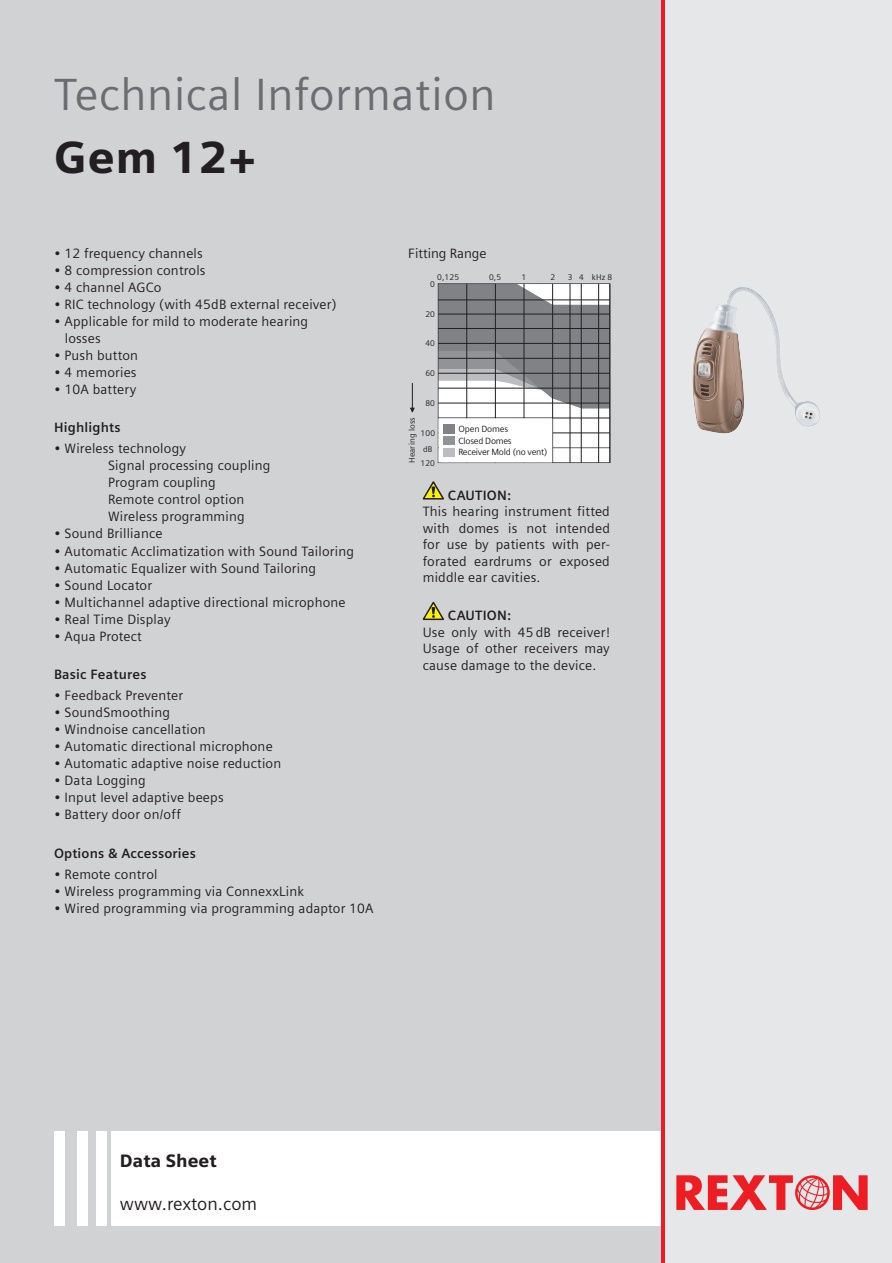
<style>
.page{position:relative;width:892px;height:1263px;background:#fff}
.page>*{position:absolute;margin:0;border:0;box-sizing:border-box;transform-origin:0 0}
.t1{font:45px "Siemens Sans";letter-spacing:.015em;color:#6c6d70}
.t2{font:900 45px "Siemens Sans";color:#231f20}
.t3{font:18px "Siemens Sans";color:#231f20}
.t4{font:900 18px "Siemens Sans";color:#231f20}
.t5{font:13.5px/16.5px "Siemens Sans";letter-spacing:.015em;color:#231f20}
.t6{font:700 13.5px "Siemens Sans";letter-spacing:.015em;color:#231f20}
.t7{font:9px/11.6px "Siemens Sans";letter-spacing:-.025em;color:#231f20}
.t8{font:8.25px/15.9px "Siemens Sans";letter-spacing:.015em;color:#231f20}
</style>
<div class="page">
<div style="left:0;top:0;width:663px;height:1262px;background:#d1d2d4"></div>
<div style="left:663px;top:0;width:229px;height:1262px;background:#e6e7e9"></div>
<div style="left:111px;top:1131px;width:552px;height:94px;background:#fff"></div>
<img style="left:692px;top:287px;width:128px;height:146px">
<hr style="left:661px;top:0;width:3px;height:1262px;background:#ee1d23">
<svg style="left:676px;top:1175px;width:191px;height:34px"></svg>
<div style="left:97px;top:1131px;width:10px;height:94px;background:#fff"></div>
<div style="left:77px;top:1131px;width:11px;height:94px;background:#fff"></div>
<div style="left:54px;top:1131px;width:11px;height:94px;background:#fff"></div>
<svg style="left:422px;top:481px;width:22px;height:19px"></svg>
<svg style="left:410px;top:383px;width:4px;height:29px"></svg>
<svg style="left:438px;top:283px;width:172px;height:180px;background:#adadaf"></svg>
<div style="left:444px;top:436px;width:11px;height:9px;background:#919396"></div>
<svg style="left:422px;top:601px;width:22px;height:20px"></svg>
<h1 class="t1" style="left:54px;top:76px;width:443px">Technical Information</h1>
<h1 class="t2" style="left:54px;top:139px;width:204px">Gem 12+</h1>
<p class="t5" style="left:54px;top:246px;width:150px">• 12 frequency channels</p>
<p class="t5" style="left:54px;top:263px;width:153px">• 8 compression controls</p>
<p class="t5" style="left:54px;top:280px;width:109px">• 4 channel AGCo</p>
<p class="t5" style="left:54px;top:297px;width:284px">• RIC technology (with 45dB external receiver)</p>
<p class="t5" style="left:65px;top:313px;width:245px;line-height:17px;text-indent:-11px">• Applicable for mild to moderate hearing losses</p>
<p class="t5" style="left:54px;top:348px;width:85px">• Push button</p>
<p class="t5" style="left:54px;top:365px;width:84px">• 4 memories</p>
<p class="t5" style="left:54px;top:382px;width:84px">• 10A battery</p>
<p class="t6" style="left:54px;top:422px;width:68px">Highlights</p>
<p class="t5" style="left:108px;top:441px;width:164px;line-height:17px;text-indent:-54px">• Wireless technology<br>Signal processing coupling<br>Program coupling<br>Remote control option<br>Wireless programming</p>
<p class="t5" style="left:54px;top:526px;width:110px">• Sound Brilliance</p>
<p class="t5" style="left:54px;top:543px;width:301px">• Automatic Acclimatization with Sound Tailoring</p>
<p class="t5" style="left:54px;top:560px;width:263px">• Automatic Equalizer with Sound Tailoring</p>
<p class="t5" style="left:54px;top:577px;width:100px">• Sound Locator</p>
<p class="t5" style="left:54px;top:594px;width:293px">• Multichannel adaptive directional microphone</p>
<p class="t5" style="left:54px;top:611px;width:118px">• Real Time Display</p>
<p class="t5" style="left:54px;top:628px;width:89px">• Aqua Protect</p>
<p class="t6" style="left:54px;top:668px;width:94px">Basic Features</p>
<p class="t5" style="left:54px;top:688px;width:131px">• Feedback Preventer</p>
<p class="t5" style="left:54px;top:705px;width:118px">• SoundSmoothing</p>
<p class="t5" style="left:54px;top:722px;width:153px">• Windnoise cancellation</p>
<p class="t5" style="left:54px;top:739px;width:220px">• Automatic directional microphone</p>
<p class="t5" style="left:54px;top:756px;width:229px">• Automatic adaptive noise reduction</p>
<p class="t5" style="left:54px;top:773px;width:93px">• Data Logging</p>
<p class="t5" style="left:54px;top:790px;width:171px">• Input level adaptive beeps</p>
<p class="t5" style="left:54px;top:807px;width:128px">• Battery door on/off</p>
<p class="t6" style="left:54px;top:847px;width:143px">Options &amp; Accessories</p>
<p class="t5" style="left:54px;top:866px;width:105px">• Remote control</p>
<p class="t5" style="left:54px;top:883px;width:251px">• Wireless programming via ConnexxLink</p>
<p class="t5" style="left:54px;top:900px;width:321px">• Wired programming via programming adaptor 10A</p>
<p class="t5" style="left:408px;top:246px;width:80px">Fitting Range</p>
<p class="t8" style="left:437px;top:269px;width:23px">0,125</p>
<p class="t8" style="left:489px;top:269px;width:14px">0,5</p>
<p class="t8" style="left:521px;top:269px;width:6px">1</p>
<p class="t8" style="left:550px;top:269px;width:6px">2</p>
<p class="t8" style="left:568px;top:269px;width:17px">3 4</p>
<p class="t8" style="left:592px;top:269px;width:22px">kHz 8</p>
<p class="t8" style="left:430px;top:277px;width:6px">0</p>
<p class="t8" style="left:425px;top:307px;width:11px">20</p>
<p class="t8" style="left:425px;top:336px;width:11px">40</p>
<p class="t8" style="left:425px;top:366px;width:11px">60</p>
<p class="t8" style="left:425px;top:396px;width:11px">80</p>
<p class="t8" style="left:420px;top:425px;width:16px">100 dB</p>
<p class="t8" style="left:404px;top:463px;width:47px;rotate:-90deg">Hearing loss</p>
<p class="t7" style="left:458px;top:424px;width:90px">Open Domes<br>Closed Domes<br>Receiver Mold (no vent)</p>
<p class="t8" style="left:420px;top:455px;width:16px">120</p>
<p class="t6" style="left:448px;top:490px;width:65px">CAUTION:</p>
<p class="t5" style="left:423px;top:504px;width:189px;text-align:justify">This hearing instrument fitted with domes is not intended for use by patients with per&shy;forated eardrums or exposed middle ear cavities.</p>
<p class="t6" style="left:448px;top:610px;width:65px">CAUTION:</p>
<p class="t5" style="left:423px;top:625px;width:189px;text-align:justify">Use only with 45 dB receiver!<br>Usage of other receivers may cause damage to the device.</p>
<h2 class="t4" style="left:120px;top:1153px;width:98px">Data Sheet</h2>
<h2 class="t3" style="left:120px;top:1196px;width:139px">www.rexton.com</h2>
</div>
